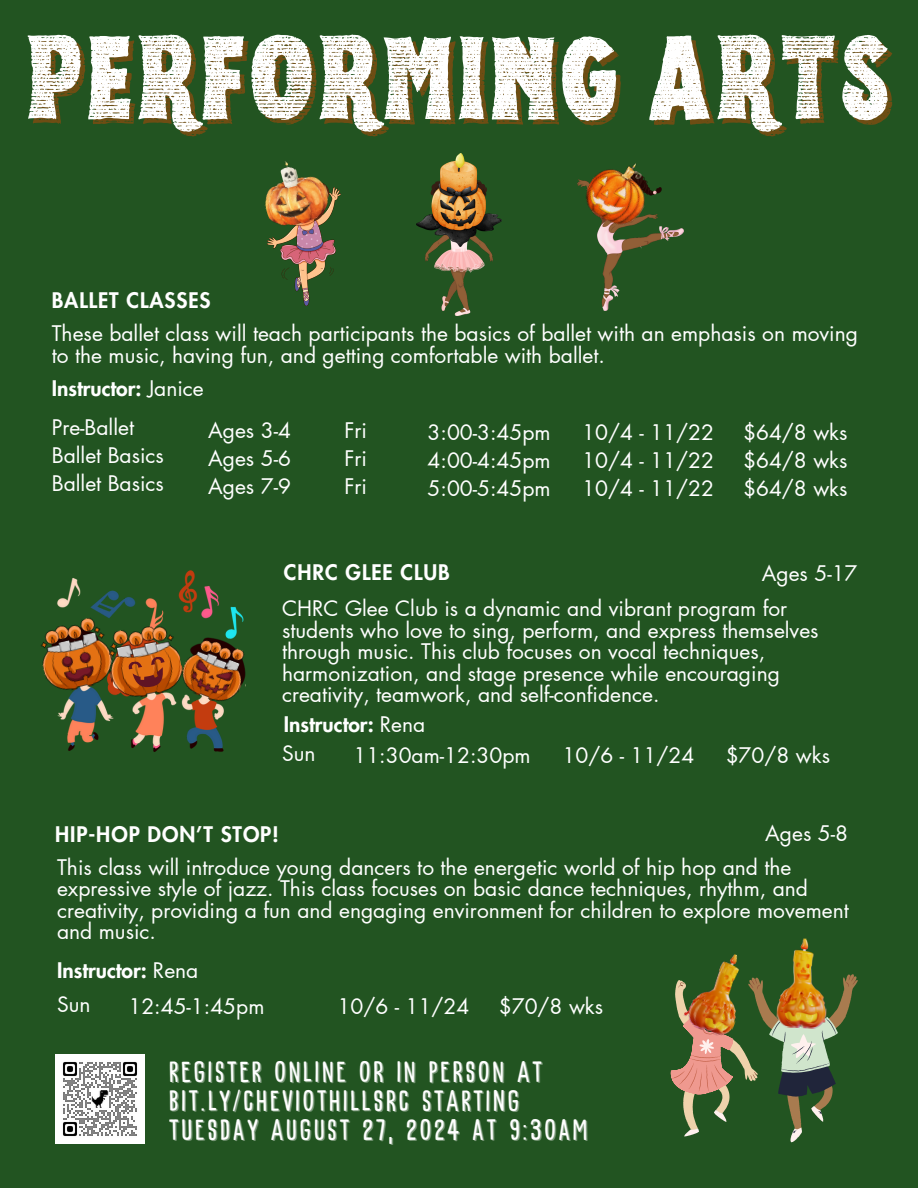
<style>
.page{position:relative;width:918px;height:1188px;background:#225421}
.page>*{position:absolute;margin:0;border:0;box-sizing:border-box;transform-origin:0 0}
.t1{font:104.4px "Hell Print Rough";letter-spacing:.045em;color:#fff}
.t2{font:29.85px "Kapsalon Print";letter-spacing:.1em;color:#fff}
.t3{font:21px/21.3px "Futura LT Pro";color:#fff}
.t4{font:800 21px "Futura LT Pro";color:#fff}
.t5{font:800 21px "Futura LT Pro";letter-spacing:.045em;color:#fff}
.s1{font-weight:400}
</style>
<div class="page">
<img style="left:55px;top:1054px;width:89px;height:89px">
<img style="left:267px;top:187px;width:73px;height:118px">
<img style="left:264px;top:176px;width:70px;height:57px">
<img style="left:278px;top:161px;width:22px;height:28px">
<img style="left:597px;top:187px;width:87px;height:124px">
<img style="left:578px;top:169px;width:80px;height:65px">
<img style="left:620px;top:163px;width:21px;height:20px">
<img style="left:425px;top:247px;width:68px;height:69px">
<img style="left:417px;top:154px;width:85px;height:93px">
<svg style="left:671px;top:974px;width:187px;height:168px"></svg>
<img style="left:776px;top:938px;width:54px;height:91px">
<img style="left:681px;top:954px;width:77px;height:86px">
<img style="left:57px;top:571px;width:187px;height:181px">
<img style="left:41px;top:615px;width:76px;height:80px">
<img style="left:176px;top:633px;width:70px;height:75px">
<img style="left:102px;top:620px;width:84px;height:82px">
<svg style="left:127px;top:655px;width:39px;height:36px"></svg>
<p class="t1" style="left:28px;top:35px;width:864px">PERFORMING ARTS</p>
<p class="t5" style="left:52px;top:291px;width:160px">BALLET CLASSES</p>
<p class="t3" style="left:52px;top:324px;width:808px">These ballet class will teach participants the basics of ballet with an emphasis on moving to the music, having fun, and getting comfortable with ballet.</p>
<p class="t4" style="left:52px;top:379px;width:154px">Instructor: <span class="s1">Janice</span></p>
<p class="t3" style="left:428px;top:422px;width:125px">3:00-3:45pm</p>
<p class="t3" style="left:428px;top:451px;width:125px">4:00-4:45pm</p>
<p class="t3" style="left:428px;top:479px;width:125px">5:00-5:45pm</p>
<p class="t3" style="left:52px;top:418px;width:84px">Pre-Ballet</p>
<p class="t3" style="left:52px;top:446px;width:114px">Ballet Basics</p>
<p class="t3" style="left:52px;top:474px;width:114px">Ballet Basics</p>
<h3 class="t3" style="left:208px;top:420px;width:84px">Ages 3-4</h3>
<p class="t3" style="left:208px;top:448px;width:84px">Ages 5-6</p>
<p class="t3" style="left:208px;top:476px;width:84px">Ages 7-9</p>
<p class="t3" style="left:743px;top:422px;width:106px">$64/8 wks</p>
<p class="t3" style="left:743px;top:451px;width:106px">$64/8 wks</p>
<p class="t3" style="left:743px;top:479px;width:106px">$64/8 wks</p>
<p class="t3" style="left:345px;top:420px;width:24px">Fri</p>
<p class="t3" style="left:345px;top:448px;width:24px">Fri</p>
<p class="t3" style="left:345px;top:476px;width:24px">Fri</p>
<p class="t3" style="left:582px;top:422px;width:133px">10/4 - 11/22</p>
<p class="t3" style="left:582px;top:451px;width:133px">10/4 - 11/22</p>
<p class="t3" style="left:582px;top:479px;width:133px">10/4 - 11/22</p>
<p class="t5" style="left:284px;top:563px;width:167px">CHRC GLEE CLUB</p>
<p class="t3" style="left:282px;top:599px;width:538px">CHRC Glee Club is a dynamic and vibrant program for students who love to sing, perform, and express themselves through music. This club focuses on vocal techniques, harmonization, and stage presence while encouraging creativity, teamwork, and self-confidence.</p>
<h3 class="t4" style="left:284px;top:714px;width:143px">Instructor: <span class="s1">Rena</span></h3>
<p class="t3" style="left:282px;top:743px;width:35px">Sun</p>
<p class="t3" style="left:353px;top:745px;width:179px">11:30am-12:30pm</p>
<p class="t3" style="left:563px;top:745px;width:133px">10/6 - 11/24</p>
<p class="t3" style="left:726px;top:745px;width:106px">$70/8 wks</p>
<p class="t3" style="left:762px;top:564px;width:97px">Ages 5-17</p>
<h2 class="t3" style="left:765px;top:823px;width:84px">Ages 5-8</h2>
<p class="t5" style="left:55px;top:824px;width:225px">HIP-HOP DON’T STOP!</p>
<p class="t3" style="left:57px;top:857px;width:793px">This class will introduce young dancers to the energetic world of hip hop and the expressive style of jazz. This class focuses on basic dance techniques, rhythm, and creativity, providing a fun and engaging environment for children to explore movement and music.</p>
<p class="t4" style="left:57px;top:960px;width:143px">Instructor: <span class="s1">Rena</span></p>
<p class="t3" style="left:57px;top:994px;width:35px">Sun</p>
<p class="t3" style="left:128px;top:997px;width:138px">12:45-1:45pm</p>
<p class="t3" style="left:338px;top:997px;width:133px">10/6 - 11/24</p>
<p class="t3" style="left:499px;top:997px;width:106px">$70/8 wks</p>
<p class="t2" style="left:169px;top:1055px;width:374px">REGISTER ONLINE OR IN PERSON AT</p>
<p class="t2" style="left:169px;top:1084px;width:351px">BIT.LY/CHEVIOTHILLSRC STARTING</p>
<p class="t2" style="left:169px;top:1113px;width:328px">TUESDAY AUGUST 27, 2024 AT</p>
<p class="t2" style="left:509px;top:1113px;width:79px">9:30AM</p>
</div>
